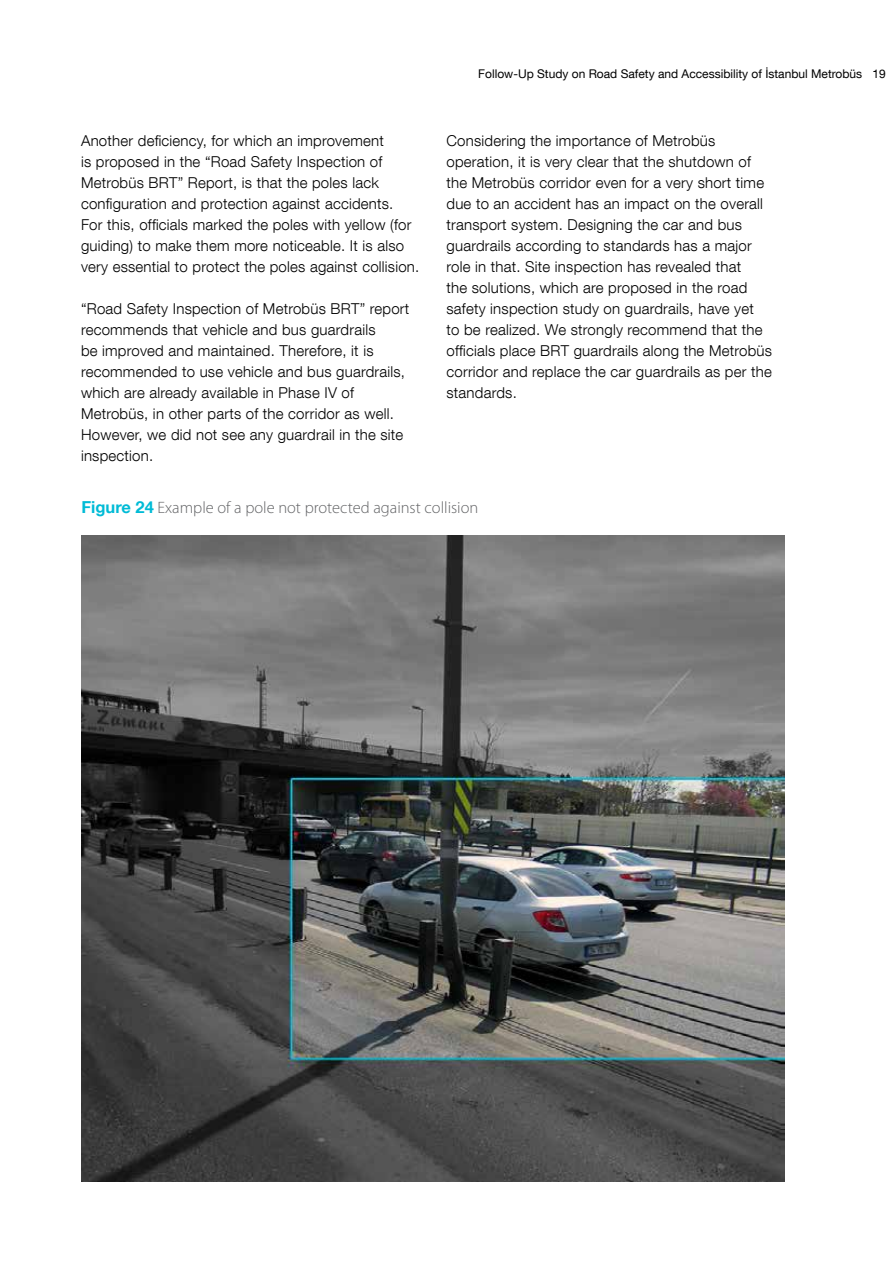
<style>
.page{position:relative;width:893px;height:1263px;background:#fff}
.page>*{position:absolute;margin:0;border:0;box-sizing:border-box;transform-origin:0 0}
.t1{font:300 16.5px "Myriad Pro";color:#636466}
.t2{font:300 15px/21px "Helvetica Neue LT Com";letter-spacing:.015em;color:#000}
.t3{font:12px "Helvetica Neue LT Com";color:#000}
.s1{font-family:"Helvetica Neue LT Com";font-weight:700;color:#00bbd6}
</style>
<div class="page">
<img style="left:81px;top:535px;width:703px;height:647px">
<p class="t3" style="left:478px;top:67px;width:409px">Follow-Up Study on Road Safety and Accessibility of İstanbul Metrobüs 19</p>
<p class="t2" style="left:446px;top:130px;width:327px">Considering the importance of Metrobüs operation, it is very clear that the shutdown of the Metrobüs corridor even for a very short time due to an accident has an impact on the overall transport system. Designing the car and bus guardrails according to standards has a major role in that. Site inspection has revealed that<br>the solutions, which are proposed in the road safety inspection study on guardrails, have yet<br>to be realized. We strongly recommend that the officials place BRT guardrails along the Metrobüs corridor and replace the car guardrails as per the standards.</p>
<p class="t2" style="left:81px;top:130px;width:340px">Another deficiency, for which an improvement<br>is proposed in the “Road Safety Inspection of Metrobüs BRT” Report, is that the poles lack configuration and protection against accidents.<br>For this, officials marked the poles with yellow (for guiding) to make them more noticeable. It is also very essential to protect the poles against collision.</p>
<p class="t2" style="left:81px;top:298px;width:330px">“Road Safety Inspection of Metrobüs BRT” report recommends that vehicle and bus guardrails<br>be improved and maintained. Therefore, it is recommended to use vehicle and bus guardrails, which are already available in Phase IV of Metrobüs, in other parts of the corridor as well.<br>However, we did not see any guardrail in the site inspection.</p>
<p class="t1" style="left:81px;top:498px;width:398px"><span class="s1">Figure 24</span> Example of a pole not protected against collision</p>
</div>
